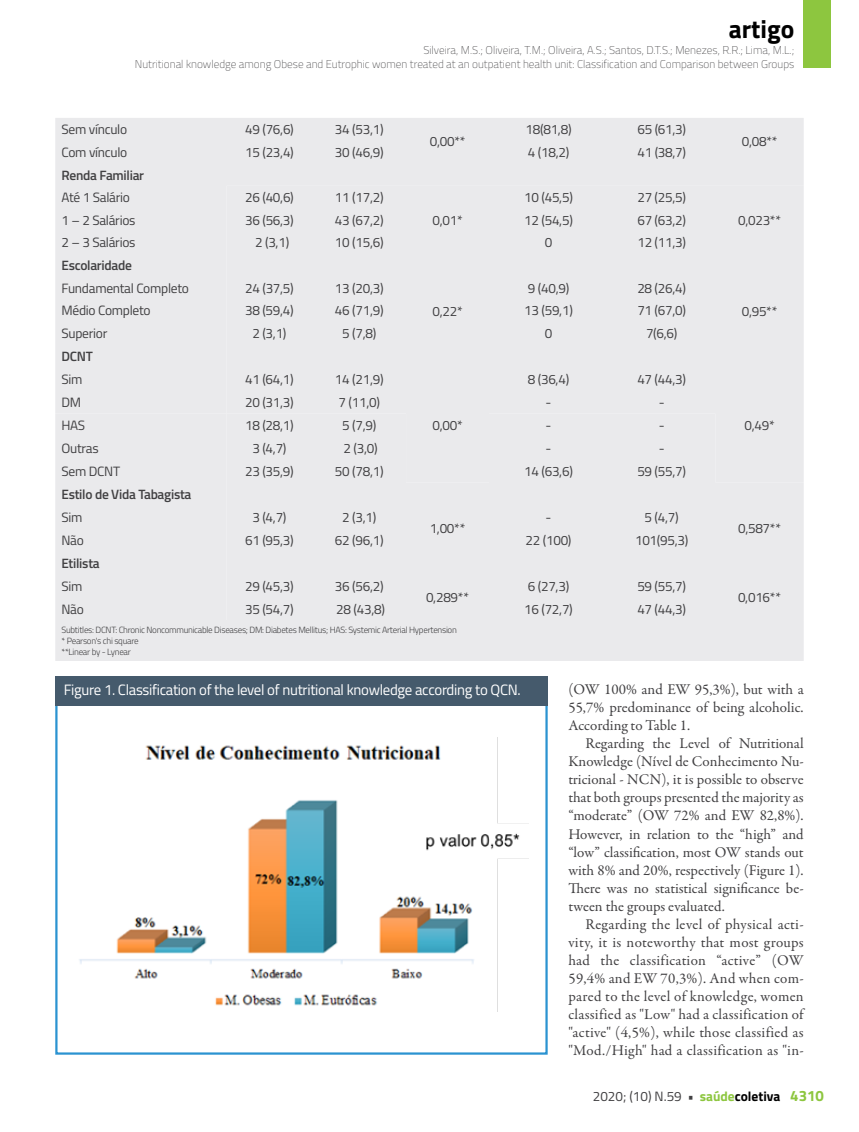
<style>
.page{position:relative;width:859px;height:1132px;background:#fff}
.page>*{position:absolute;margin:0;border:0;box-sizing:border-box;transform-origin:0 0}
.t1{font:700 25.5px "Titillium";color:#000}
.t2{font:15px/18px "Garamond Premr Pro";letter-spacing:.005em;color:#414042;text-align:justify}
.t3{font:15px "Titillium";letter-spacing:-.02em;color:#fff}
.t4{font:13.5px "Titillium";letter-spacing:-.02em;color:#414042}
.t5{font:600 13.5px "Titillium";letter-spacing:-.02em;color:#414042}
.t6{font:100 11.25px/13.5px "Titillium";color:#414042;text-align:right}
.t7{font:300 9px/10.8px "Titillium";letter-spacing:-.03em;color:#414042}
.s1{font-weight:700}
.s2{font-weight:700;color:#8dc63f}
.s3{font-weight:700;color:#000}
.s4{font-weight:700;font-size:15px;color:#8dc63f}
</style>
<div class="page">
<div style="left:804px;top:0;width:27px;height:68px;background:#8dc63f"></div>
<div style="left:55px;top:699px;width:493px;height:355px;border:2px solid #2b93d1"></div>
<div style="left:55px;top:676px;width:493px;height:29px;background:#455a6c"></div>
<img style="left:79px;top:737px;width:450px;height:274px">
<div style="left:55px;top:118px;width:749px;height:295px;background:#eaeaec"></div>
<div style="left:226px;top:186px;width:578px;height:227px;background:#eaeaec"></div>
<div style="left:55px;top:413px;width:749px;height:247px;background:#eaeaec"></div>
<div style="left:226px;top:413px;width:578px;height:207px;background:#eaeaec"></div>
<h1 class="t1" style="left:729px;top:10px;width:67px">artigo</h1>
<p class="t6" style="left:135px;top:43px;width:661px">Silveira, M.S.; Oliveira, T.M.; Oliveira, A.S.; Santos, D.T.S.; Menezes, R.R.; Lima, M.L.;<br>Nutritional knowledge among Obese and Eutrophic women treated at an outpatient health unit: Classification and Comparison between Groups</p>
<p class="t4" style="left:62px;top:120px;width:67px">Sem vínculo</p>
<p class="t4" style="left:245px;top:120px;width:50px">49 (76,6)</p>
<p class="t4" style="left:335px;top:120px;width:50px">34 (53,1)</p>
<p class="t4" style="left:525px;top:120px;width:48px">18(81,8)</p>
<p class="t4" style="left:637px;top:120px;width:50px">65 (61,3)</p>
<p class="t4" style="left:430px;top:131px;width:37px">0,00**</p>
<p class="t4" style="left:742px;top:131px;width:37px">0,08**</p>
<p class="t4" style="left:62px;top:142px;width:67px">Com vínculo</p>
<p class="t4" style="left:245px;top:142px;width:50px">15 (23,4)</p>
<p class="t4" style="left:335px;top:142px;width:50px">30 (46,9)</p>
<p class="t4" style="left:528px;top:142px;width:43px">4 (18,2)</p>
<p class="t4" style="left:637px;top:142px;width:50px">41 (38,7)</p>
<p class="t5" style="left:62px;top:164px;width:84px">Renda Familiar</p>
<p class="t4" style="left:62px;top:187px;width:70px">Até 1 Salário</p>
<p class="t4" style="left:245px;top:187px;width:50px">26 (40,6)</p>
<p class="t4" style="left:335px;top:187px;width:50px">11 (17,2)</p>
<p class="t4" style="left:432px;top:210px;width:32px">0,01*</p>
<p class="t4" style="left:524px;top:187px;width:50px">10 (45,5)</p>
<p class="t4" style="left:637px;top:187px;width:50px">27 (25,5)</p>
<p class="t4" style="left:61px;top:210px;width:76px">1 – 2 Salários</p>
<p class="t4" style="left:245px;top:210px;width:50px">36 (56,3)</p>
<p class="t4" style="left:335px;top:210px;width:50px">43 (67,2)</p>
<p class="t4" style="left:524px;top:210px;width:50px">12 (54,5)</p>
<p class="t4" style="left:637px;top:210px;width:50px">67 (63,2)</p>
<p class="t4" style="left:738px;top:210px;width:44px">0,023**</p>
<p class="t4" style="left:61px;top:233px;width:76px">2 – 3 Salários</p>
<p class="t4" style="left:255px;top:233px;width:36px">2 (3,1)</p>
<p class="t4" style="left:335px;top:233px;width:50px">10 (15,6)</p>
<p class="t4" style="left:545px;top:233px;width:9px">0</p>
<p class="t4" style="left:637px;top:233px;width:50px">12 (11,3)</p>
<p class="t5" style="left:61px;top:255px;width:72px">Escolaridade</p>
<p class="t4" style="left:61px;top:278px;width:129px">Fundamental Completo</p>
<p class="t4" style="left:245px;top:278px;width:50px">24 (37,5)</p>
<p class="t4" style="left:335px;top:278px;width:50px">13 (20,3)</p>
<p class="t4" style="left:432px;top:301px;width:32px">0,22*</p>
<p class="t4" style="left:528px;top:278px;width:43px">9 (40,9)</p>
<p class="t4" style="left:637px;top:278px;width:50px">28 (26,4)</p>
<p class="t4" style="left:61px;top:301px;width:91px">Médio Completo</p>
<p class="t4" style="left:245px;top:301px;width:50px">38 (59,4)</p>
<p class="t4" style="left:335px;top:301px;width:50px">46 (71,9)</p>
<p class="t4" style="left:524px;top:301px;width:50px">13 (59,1)</p>
<p class="t4" style="left:637px;top:301px;width:50px">71 (67,0)</p>
<p class="t4" style="left:742px;top:301px;width:37px">0,95**</p>
<p class="t4" style="left:61px;top:324px;width:47px">Superior</p>
<p class="t4" style="left:252px;top:324px;width:36px">2 (3,1)</p>
<p class="t4" style="left:342px;top:324px;width:36px">5 (7,8)</p>
<p class="t4" style="left:545px;top:324px;width:9px">0</p>
<p class="t4" style="left:646px;top:324px;width:33px">7(6,6)</p>
<p class="t5" style="left:61px;top:346px;width:33px">DCNT</p>
<p class="t4" style="left:61px;top:369px;width:23px">Sim</p>
<p class="t4" style="left:245px;top:369px;width:50px">41 (64,1)</p>
<p class="t4" style="left:335px;top:369px;width:50px">14 (21,9)</p>
<p class="t4" style="left:432px;top:415px;width:32px">0,00*</p>
<p class="t4" style="left:528px;top:369px;width:43px">8 (36,4)</p>
<p class="t4" style="left:637px;top:369px;width:50px">47 (44,3)</p>
<p class="t4" style="left:61px;top:392px;width:21px">DM</p>
<p class="t4" style="left:245px;top:392px;width:50px">20 (31,3)</p>
<p class="t4" style="left:339px;top:392px;width:43px">7 (11,0)</p>
<p class="t4" style="left:545px;top:392px;width:7px">-</p>
<p class="t4" style="left:659px;top:392px;width:7px">-</p>
<p class="t4" style="left:61px;top:415px;width:25px">HAS</p>
<p class="t4" style="left:245px;top:415px;width:50px">18 (28,1)</p>
<p class="t4" style="left:342px;top:415px;width:36px">5 (7,9)</p>
<p class="t4" style="left:545px;top:415px;width:7px">-</p>
<p class="t4" style="left:659px;top:415px;width:7px">-</p>
<p class="t4" style="left:61px;top:438px;width:39px">Outras</p>
<p class="t4" style="left:252px;top:438px;width:36px">3 (4,7)</p>
<p class="t4" style="left:344px;top:438px;width:36px">2 (3,0)</p>
<p class="t4" style="left:545px;top:438px;width:7px">-</p>
<p class="t4" style="left:659px;top:438px;width:7px">-</p>
<p class="t4" style="left:61px;top:461px;width:60px">Sem DCNT</p>
<p class="t4" style="left:245px;top:461px;width:50px">23 (35,9)</p>
<p class="t4" style="left:335px;top:461px;width:50px">50 (78,1)</p>
<p class="t4" style="left:524px;top:461px;width:50px">14 (63,6)</p>
<p class="t4" style="left:637px;top:461px;width:50px">59 (55,7)</p>
<p class="t5" style="left:61px;top:484px;width:132px">Estilo de Vida Tabagista</p>
<p class="t4" style="left:61px;top:507px;width:23px">Sim</p>
<p class="t4" style="left:252px;top:507px;width:36px">3 (4,7)</p>
<p class="t4" style="left:342px;top:507px;width:36px">2 (3,1)</p>
<p class="t4" style="left:430px;top:518px;width:37px">1,00**</p>
<p class="t4" style="left:744px;top:415px;width:32px">0,49*</p>
<p class="t4" style="left:545px;top:507px;width:7px">-</p>
<p class="t4" style="left:645px;top:507px;width:36px">5 (4,7)</p>
<p class="t4" style="left:738px;top:518px;width:44px">0,587**</p>
<p class="t4" style="left:61px;top:530px;width:24px">Não</p>
<p class="t4" style="left:245px;top:530px;width:50px">61 (95,3)</p>
<p class="t4" style="left:335px;top:530px;width:50px">62 (96,1)</p>
<p class="t4" style="left:525px;top:530px;width:48px">22 (100)</p>
<p class="t4" style="left:635px;top:530px;width:55px">101(95,3)</p>
<p class="t5" style="left:61px;top:552px;width:40px">Etilista</p>
<p class="t4" style="left:61px;top:576px;width:23px">Sim</p>
<p class="t4" style="left:245px;top:576px;width:50px">29 (45,3)</p>
<p class="t4" style="left:335px;top:576px;width:50px">36 (56,2)</p>
<p class="t4" style="left:426px;top:587px;width:44px">0,289**</p>
<p class="t4" style="left:528px;top:576px;width:43px">6 (27,3)</p>
<p class="t4" style="left:637px;top:576px;width:50px">59 (55,7)</p>
<p class="t4" style="left:738px;top:587px;width:44px">0,016**</p>
<p class="t4" style="left:61px;top:599px;width:24px">Não</p>
<p class="t4" style="left:245px;top:599px;width:50px">35 (54,7)</p>
<p class="t4" style="left:336px;top:599px;width:50px">28 (43,8)</p>
<p class="t4" style="left:524px;top:599px;width:50px">16 (72,7)</p>
<p class="t4" style="left:637px;top:599px;width:50px">47 (44,3)</p>
<p class="t7" style="left:62px;top:624px;width:397px">Subtitles: DCNT: Chronic Noncommunicable Diseases; DM: Diabetes Mellitus; HAS: Systemic Arterial Hypertension * Pearson's chi square<br>**Linear by - Lynear</p>
<p class="t3" style="left:64px;top:678px;width:458px">Figure 1. Classification of the level of nutritional knowledge according to QCN.</p>
<p class="t2" style="left:568px;top:680px;width:237px">(OW 100% and EW 95,3%), but with a 55,7% predominance of being alcoholic.<br>According to Table 1.</p>
<p class="t2" style="left:568px;top:734px;width:237px;text-indent:17px">Regarding the Level of Nutritional Knowledge (Nível de Conhecimento Nu&shy;tricional - NCN), it is possible to observe that both groups presented the majority as “moderate” (OW 72% and EW 82,8%).<br>However, in relation to the “high” and “low” classification, most OW stands out with 8% and 20%, respectively (Figure 1).<br>There was no statistical significance be&shy;tween the groups evaluated.</p>
<p class="t2" style="left:568px;top:914px;width:237px;text-indent:17px">Regarding the level of physical acti&shy;vity, it is noteworthy that most groups had the classification “active” (OW 59,4% and EW 70,3%). And when com&shy;pared to the level of knowledge, women classified as "Low" had a classification of "active" (4,5%), while those classified as "Mod./High" had a classification as "in-</p>
<p class="t4" style="left:593px;top:1086px;width:233px">2020; (10) N.59 <span class="s1">•</span> <span class="s2">saúde</span><span class="s3">coletiva</span> <span class="s4">4310</span></p>
</div>
